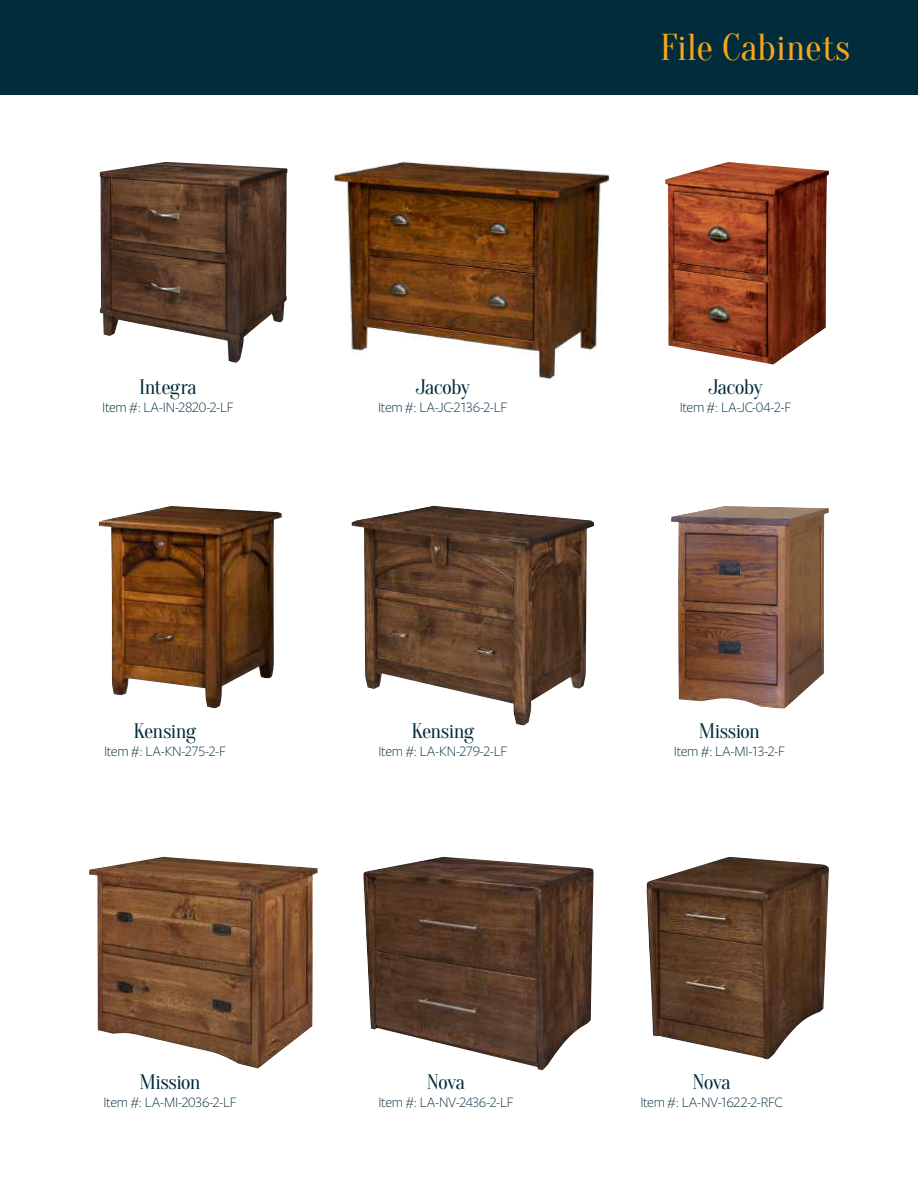
<style>
.page{position:relative;width:918px;height:1188px;background:#fff}
.page>*{position:absolute;margin:0;border:0;box-sizing:border-box;transform-origin:0 0}
.t1{font:37.5px "Oranienbaum";color:#f9a51b}
.t2{font:21px "Oranienbaum";letter-spacing:-.035em;color:#002c3b}
.t3{font:300 15px "Freight Sans Pro";letter-spacing:-.03em;color:#002c3b}
</style>
<div class="page">
<div style="left:0;top:0;width:918px;height:94px;background:#002c3b"></div>
<img style="left:100px;top:162px;width:187px;height:201px">
<img style="left:335px;top:162px;width:275px;height:218px">
<img style="left:665px;top:162px;width:164px;height:202px">
<img style="left:99px;top:506px;width:183px;height:202px">
<img style="left:352px;top:506px;width:242px;height:219px">
<img style="left:671px;top:506px;width:158px;height:202px">
<img style="left:89px;top:857px;width:229px;height:211px">
<img style="left:646px;top:857px;width:183px;height:203px">
<img style="left:364px;top:857px;width:230px;height:213px">
<h1 class="t1" style="left:660px;top:27px;width:192px">File Cabinets</h1>
<h2 class="t2" style="left:139px;top:375px;width:59px">Integra</h2>
<p class="t3" style="left:102px;top:397px;width:133px">Item #: LA-IN-2820-2-LF</p>
<h2 class="t2" style="left:416px;top:375px;width:56px">Jacoby</h2>
<p class="t3" style="left:378px;top:397px;width:131px">Item #: LA-JC-2136-2-LF</p>
<h2 class="t2" style="left:708px;top:375px;width:56px">Jacoby</h2>
<p class="t3" style="left:680px;top:397px;width:113px">Item #: LA-JC-04-2-F</p>
<h2 class="t2" style="left:134px;top:719px;width:64px">Kensing</h2>
<p class="t3" style="left:104px;top:741px;width:123px">Item #: LA-KN-275-2-F</p>
<h2 class="t2" style="left:412px;top:719px;width:64px">Kensing</h2>
<p class="t3" style="left:379px;top:741px;width:130px">Item #: LA-KN-279-2-LF</p>
<h2 class="t2" style="left:699px;top:719px;width:63px">Mission</h2>
<p class="t3" style="left:674px;top:741px;width:113px">Item #: LA-MI-13-2-F</p>
<h2 class="t2" style="left:140px;top:1070px;width:63px">Mission</h2>
<p class="t3" style="left:104px;top:1092px;width:135px">Item #: LA-MI-2036-2-LF</p>
<h2 class="t2" style="left:427px;top:1070px;width:40px">Nova</h2>
<p class="t3" style="left:379px;top:1092px;width:137px">Item #: LA-NV-2436-2-LF</p>
<h2 class="t2" style="left:693px;top:1070px;width:40px">Nova</h2>
<p class="t3" style="left:640px;top:1092px;width:144px">Item #: LA-NV-1622-2-RFC</p>
</div>
